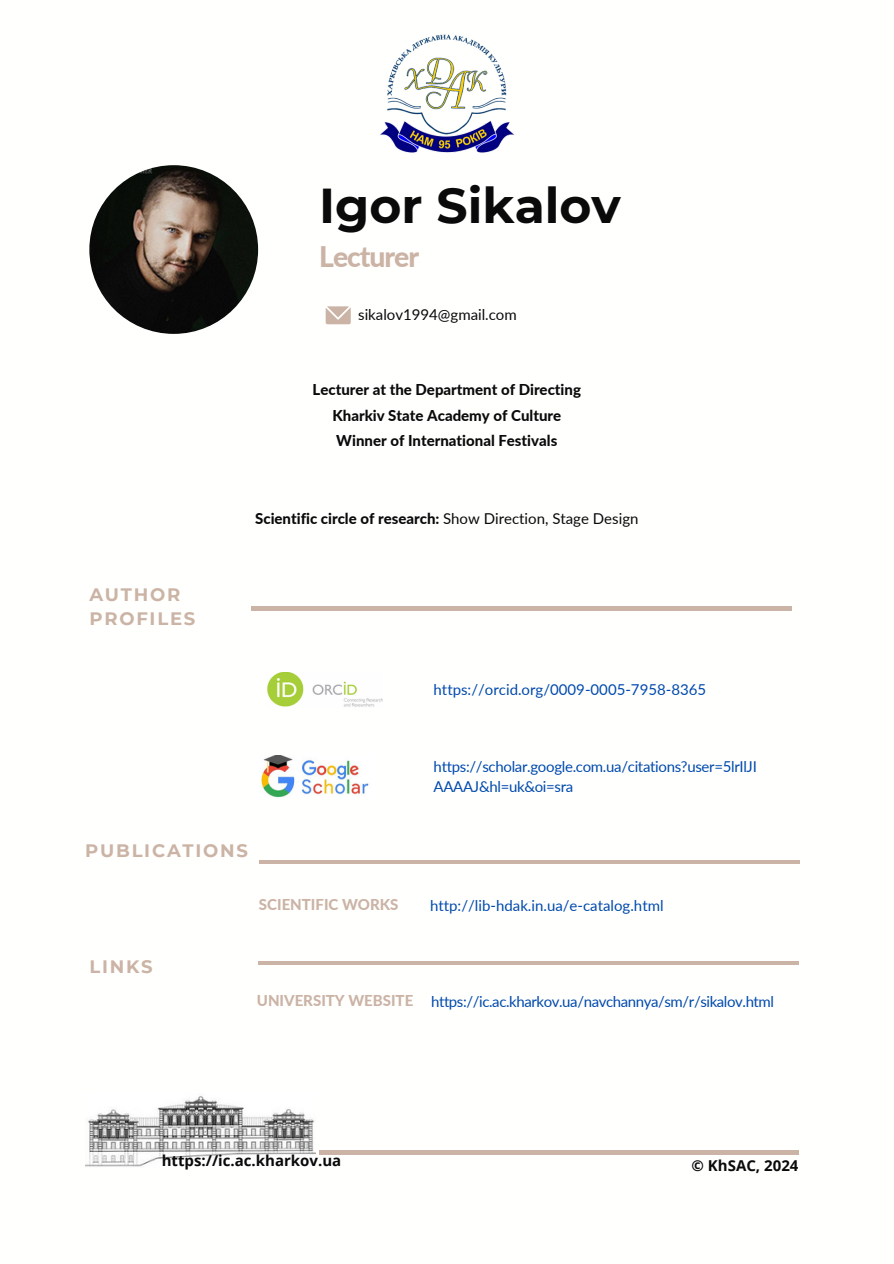
<style>
.page{position:relative;width:894px;height:1264px;background:#fff}
.page>*{position:absolute;margin:0;border:0;box-sizing:border-box;transform-origin:0 0}
.t1{font:700 48.9px "Montserrat";color:#0a0a0a}
.t2{font:800 28.35px "Lato";letter-spacing:-.035em;color:#cbb3a5}
.t3{font:700 18px/24.8px "Montserrat";letter-spacing:.1em;color:#cbb3a5}
.t4{font:800 15px/25.8px "Lato";color:#0a0a0a;text-align:center}
.t5{font:15px "Lato";letter-spacing:-.02em;color:#004aad}
.t6{font:15px "Lato";color:#004aad}
.t7{font:700 15px "Open Sans";color:#0a0a0a}
.t8{font:800 15px "Lato";color:#cbb3a5}
.t9{font:15px "Lato";color:#0a0a0a}
.s1{font-weight:400}
</style>
<div class="page">
<svg style="left:325px;top:306px;width:25px;height:18px"></svg>
<img style="left:89px;top:165px;width:169px;height:169px;border-radius:50%">
<hr style="left:251px;top:607px;width:540px;height:3px;background:#cbb3a5">
<hr style="left:259px;top:860px;width:540px;height:3px;background:#cbb3a5">
<img style="left:85px;top:1096px;width:231px;height:71px">
<hr style="left:319px;top:1150px;width:479px;height:3px;background:#cbb3a5">
<hr style="left:258px;top:961px;width:540px;height:3px;background:#cbb3a5">
<img style="left:267px;top:672px;width:115px;height:35px">
<img style="left:260px;top:755px;width:109px;height:43px">
<img style="left:380px;top:34px;width:134px;height:119px">
<p class="t1" style="left:319px;top:175px;width:303px">Igor Sikalov</p>
<h5 class="t2" style="left:319px;top:239px;width:101px">Lecturer</h5>
<p class="t9" style="left:358px;top:305px;width:160px">sikalov1994@gmail.com</p>
<h1 class="t4" style="left:312px;top:376px;width:270px">Lecturer at the Department of Directing<br>Kharkiv State Academy of Culture<br>Winner of International Festivals</h1>
<p class="t3" style="left:89px;top:581px;width:107px">AUTHOR<br>PROFILES</p>
<h2 class="t4" style="left:255px;top:505px;width:385px">Scientific circle of research: <span class="s1">Show Direction, Stage Design</span></h2>
<p class="t6" style="left:433px;top:680px;width:274px">https://orcid.org/0009-0005-7958-8365</p>
<h3 class="t5" style="left:433px;top:757px;width:324px">https://scholar.google.com.ua/citations?user=5lrIlJI</h3>
<h4 class="t5" style="left:433px;top:777px;width:141px">AAAAJ&amp;hl=uk&amp;oi=sra</h4>
<h3 class="t3" style="left:85px;top:838px;width:164px">PUBLICATIONS</h3>
<p class="t8" style="left:259px;top:895px;width:141px">SCIENTIFIC WORKS</p>
<p class="t6" style="left:430px;top:895px;width:235px">http://lib-hdak.in.ua/e-catalog.html</p>
<p class="t3" style="left:89px;top:954px;width:65px">LINKS</p>
<p class="t8" style="left:257px;top:991px;width:158px">UNIVERSITY WEBSITE</p>
<p class="t5" style="left:431px;top:991px;width:344px">https://ic.ac.kharkov.ua/navchannya/sm/r/sikalov.html</p>
<p class="t7" style="left:162px;top:1150px;width:181px">https://ic.ac.kharkov.ua</p>
<p class="t7" style="left:691px;top:1155px;width:108px">© KhSAC, 2024</p>
</div>
